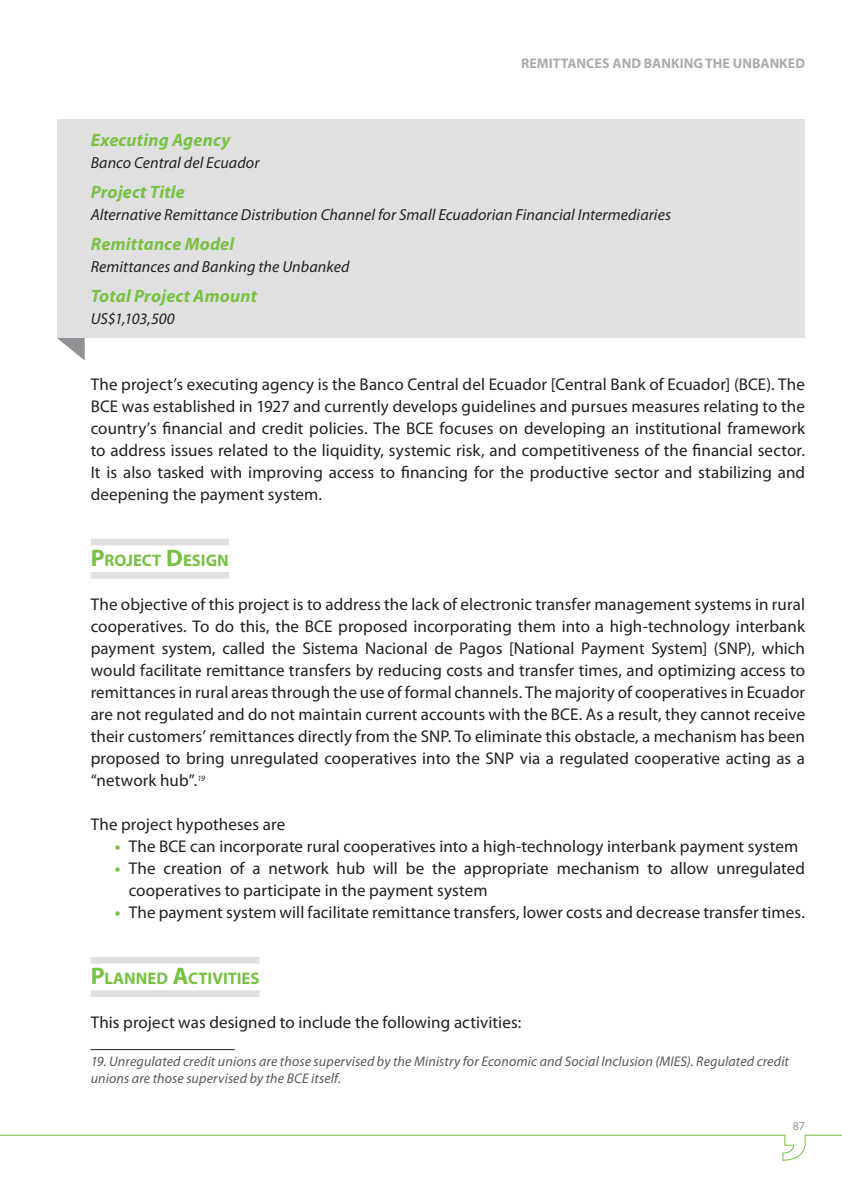
<style>
.page{position:relative;width:842px;height:1191px;background:#fff}
.page>*{position:absolute;margin:0;border:0;box-sizing:border-box;transform-origin:0 0}
.t1{font:italic 700 18px "Myriad Pro";letter-spacing:.01em;color:#79c142}
.t2{font:17px/22px "Myriad Pro";letter-spacing:.005em;color:#231f20;text-align:justify}
.t3{font:700 16.8px "Myriad Pro";color:#79c142}
.t4{font:italic 16px "Myriad Pro";letter-spacing:.005em;color:#231f20}
.t5{font:italic 14px/16.8px "Myriad Pro";letter-spacing:.01em;color:#57585a}
.t6{font:700 14px "Myriad Pro";color:#acacb0}
.t7{font:12px "Myriad Pro";color:#919295}
.s1{font-size:24px}
.s2{font-weight:700;color:#79c142}
</style>
<div class="page">
<svg style="left:0;top:1134px;width:842px;height:27px"></svg>
<svg style="left:58px;top:338px;width:27px;height:22px"></svg>
<div style="left:58px;top:119px;width:747px;height:219px;background:#e0e0e2"></div>
<div style="left:91px;top:539px;width:138px;height:6px;background:#e0e0e2"></div>
<div style="left:91px;top:572px;width:138px;height:7px;background:#e0e0e2"></div>
<div style="left:91px;top:957px;width:169px;height:6px;background:#e0e0e2"></div>
<div style="left:91px;top:990px;width:169px;height:7px;background:#e0e0e2"></div>
<hr style="left:91px;top:1049px;width:144px;height:1px;background:#231f20">
<p class="t6" style="left:521px;top:54px;width:285px">REMITTANCES AND BANKING THE UNBANKED</p>
<p class="t1" style="left:91px;top:128px;width:141px">Executing Agency</p>
<p class="t4" style="left:91px;top:152px;width:170px">Banco Central del Ecuador</p>
<p class="t1" style="left:91px;top:180px;width:96px">Project Title</p>
<p class="t4" style="left:91px;top:204px;width:582px">Alternative Remittance Distribution Channel for Small Ecuadorian Financial Intermediaries</p>
<p class="t1" style="left:91px;top:232px;width:145px">Remittance Model</p>
<p class="t4" style="left:91px;top:256px;width:260px">Remittances and Banking the Unbanked</p>
<p class="t1" style="left:91px;top:284px;width:168px">Total Project Amount</p>
<p class="t4" style="left:91px;top:308px;width:86px">US$1,103,500</p>
<p class="t2" style="left:91px;top:373px;width:716px">The project’s executing agency is the Banco Central del Ecuador [Central Bank of Ecuador] (BCE). The BCE was established in 1927 and currently develops guidelines and pursues measures relating to the country’s financial and credit policies. The BCE focuses on developing an institutional framework to address issues related to the liquidity, systemic risk, and competitiveness of the financial sector.<br>It is also tasked with improving access to financing for the productive sector and stabilizing and deepening the payment system.</p>
<p class="t3" style="left:91px;top:549px;width:140px"><span class="s1">P</span>ROJECT <span class="s1">D</span>ESIGN</p>
<p class="t2" style="left:91px;top:593px;width:716px">The objective of this project is to address the lack of electronic transfer management systems in rural cooperatives. To do this, the BCE proposed incorporating them into a high-technology interbank payment system, called the Sistema Nacional de Pagos [National Payment System] (SNP), which would facilitate remittance transfers by reducing costs and transfer times, and optimizing access to remittances in rural areas through the use of formal channels. The majority of cooperatives in Ecuador are not regulated and do not maintain current accounts with the BCE. As a result, they cannot receive their customers’ remittances directly from the SNP. To eliminate this obstacle, a mechanism has been proposed to bring unregulated cooperatives into the SNP via a regulated cooperative acting as a “network hub”.<sup>19</sup></p>
<p class="t2" style="left:91px;top:813px;width:196px">The project hypotheses are</p>
<p class="t2" style="left:115px;top:835px;width:685px"><span class="s2">•</span> The BCE can incorporate rural cooperatives into a high-technology interbank payment system</p>
<p class="t2" style="left:129px;top:857px;width:678px;text-indent:-14px"><span class="s2">•</span> The creation of a network hub will be the appropriate mechanism to allow unregulated cooperatives to participate in the payment system</p>
<p class="t2" style="left:115px;top:901px;width:692px"><span class="s2">•</span> The payment system will facilitate remittance transfers, lower costs and decrease transfer times.</p>
<p class="t3" style="left:91px;top:967px;width:170px"><span class="s1">P</span>LANNED <span class="s1">A</span>CTIVITIES</p>
<p class="t2" style="left:91px;top:1011px;width:432px">This project was designed to include the following activities:</p>
<p class="t5" style="left:91px;top:1053px;width:700px">19. Unregulated credit unions are those supervised by the Ministry for Economic and Social Inclusion (MIES). Regulated credit unions are those supervised by the BCE itself.</p>
<p class="t7" style="left:793px;top:1118px;width:14px">87</p>
</div>
